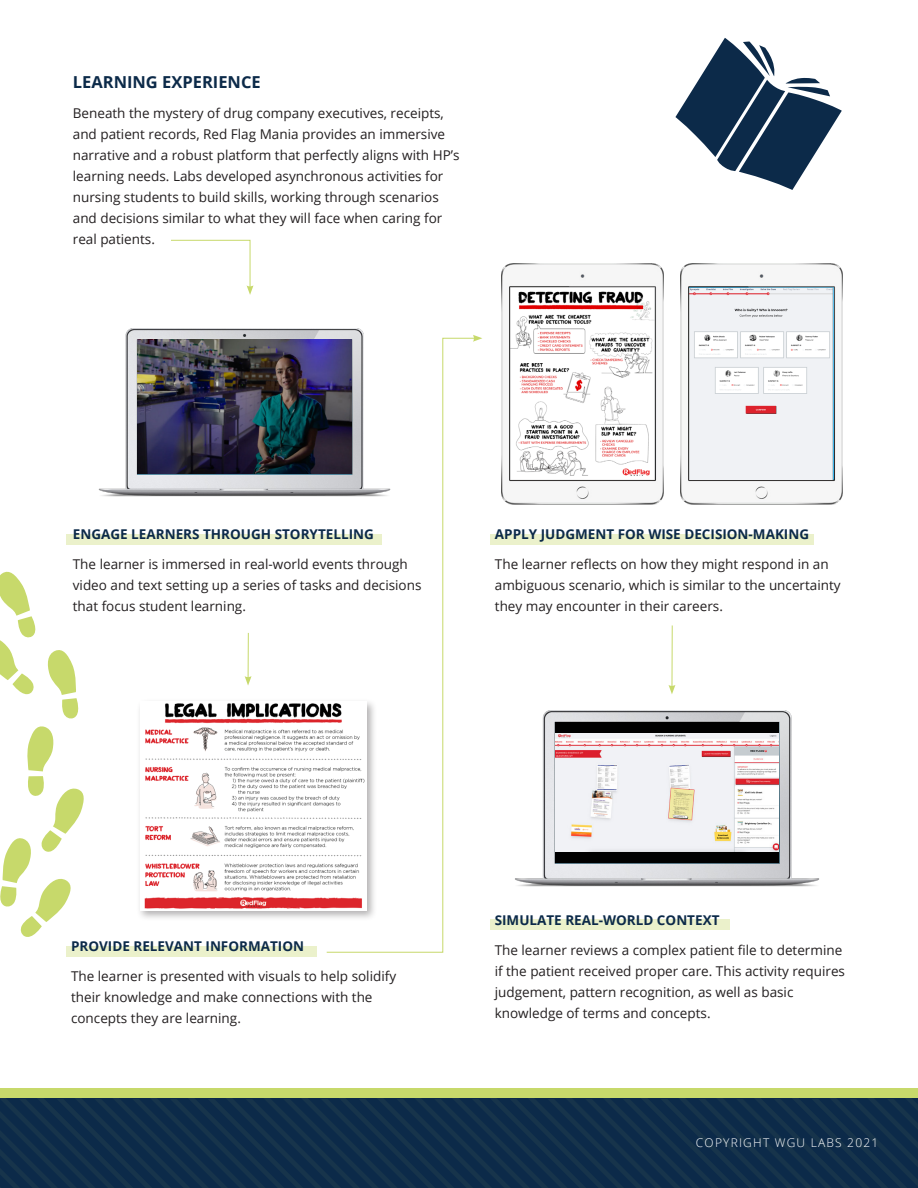
<style>
.page{position:relative;width:918px;height:1188px;background:#fff}
.page>*{position:absolute;margin:0;border:0;box-sizing:border-box;transform-origin:0 0}
.t1{font:700 16.5px "Open Sans";color:#0c2a49}
.t2{font:13.5px/21px "Open Sans";color:#231f20}
.t3{font:700 13.5px "Open Sans";color:#0c2a49}
.t4{font:300 12px "Open Sans";letter-spacing:.1em;color:#fff}
</style>
<div class="page">
<svg style="left:0;top:1098px;width:918px;height:1px"></svg>
<svg style="left:0;top:1099px;width:918px;height:35px;background:#0f2d49"></svg>
<svg style="left:0;top:1134px;width:918px;height:54px;background:#0f2d49"></svg>
<div style="left:0;top:1089px;width:918px;height:9px;background:#c7d96b"></div>
<div style="left:137px;top:698px;width:240px;height:223px;background:#231f20;opacity:.35"></div>
<img style="left:140px;top:701px;width:186px;height:209px">
<div style="left:66px;top:534px;width:316px;height:10px;background:#ebf1cb"></div>
<div style="left:66px;top:946px;width:251px;height:11px;background:#ebf1cb"></div>
<div style="left:490px;top:534px;width:324px;height:10px;background:#ebf1cb"></div>
<div style="left:490px;top:919px;width:240px;height:10px;background:#ebf1cb"></div>
<svg style="left:171px;top:240px;width:83px;height:55px"></svg>
<img style="left:98px;top:328px;width:266px;height:169px">
<img style="left:137px;top:339px;width:189px;height:135px">
<img style="left:515px;top:711px;width:304px;height:175px">
<div style="left:555px;top:722px;width:224px;height:140px;background:#000"></div>
<img style="left:555px;top:733px;width:224px;height:118px">
<svg style="left:0;top:571px;width:84px;height:366px"></svg>
<svg style="left:326px;top:338px;width:147px;height:615px"></svg>
<svg style="left:473px;top:335px;width:9px;height:7px"></svg>
<hr style="left:248px;top:633px;width:1px;height:45px;background:#c7d96b">
<svg style="left:245px;top:676px;width:7px;height:10px"></svg>
<hr style="left:672px;top:626px;width:1px;height:61px;background:#c7d96b">
<svg style="left:669px;top:685px;width:6px;height:9px"></svg>
<img style="left:502px;top:264px;width:161px;height:240px">
<img style="left:681px;top:264px;width:161px;height:240px">
<img style="left:511px;top:288px;width:143px;height:192px">
<img style="left:690px;top:288px;width:142px;height:192px">
<svg style="left:675px;top:38px;width:167px;height:152px"></svg>
<p class="t1" style="left:73px;top:70px;width:189px">LEARNING EXPERIENCE</p>
<p class="t2" style="left:73px;top:102px;width:388px">Beneath the mystery of drug company executives, receipts, and patient records, Red Flag Mania provides an immersive narrative and a robust platform that perfectly aligns with HP’s learning needs. Labs developed asynchronous activities for nursing students to build skills, working through scenarios and decisions similar to what they will face when caring for real patients.</p>
<p class="t3" style="left:73px;top:525px;width:303px">ENGAGE LEARNERS THROUGH STORYTELLING</p>
<p class="t2" style="left:73px;top:554px;width:350px">The learner is immersed in real-world events through video and text setting up a series of tasks and decisions that focus student learning.</p>
<p class="t3" style="left:495px;top:525px;width:316px">APPLY JUDGMENT FOR WISE DECISION-MAKING</p>
<p class="t2" style="left:495px;top:554px;width:347px">The learner reflects on how they might respond in an ambiguous scenario, which is similar to the uncertainty they may encounter in their careers.</p>
<p class="t3" style="left:71px;top:937px;width:235px">PROVIDE RELEVANT INFORMATION</p>
<p class="t2" style="left:71px;top:965px;width:327px">The learner is presented with visuals to help solidify their knowledge and make connections with the concepts they are learning.</p>
<p class="t3" style="left:495px;top:911px;width:226px">SIMULATE REAL-WORLD CONTEXT</p>
<p class="t2" style="left:495px;top:940px;width:352px">The learner reviews a complex patient file to determine if the patient received proper care. This activity requires judgement, pattern recognition, as well as basic knowledge of terms and concepts.</p>
<p class="t4" style="left:696px;top:1134px;width:184px">COPYRIGHT WGU LABS 2021</p>
</div>
